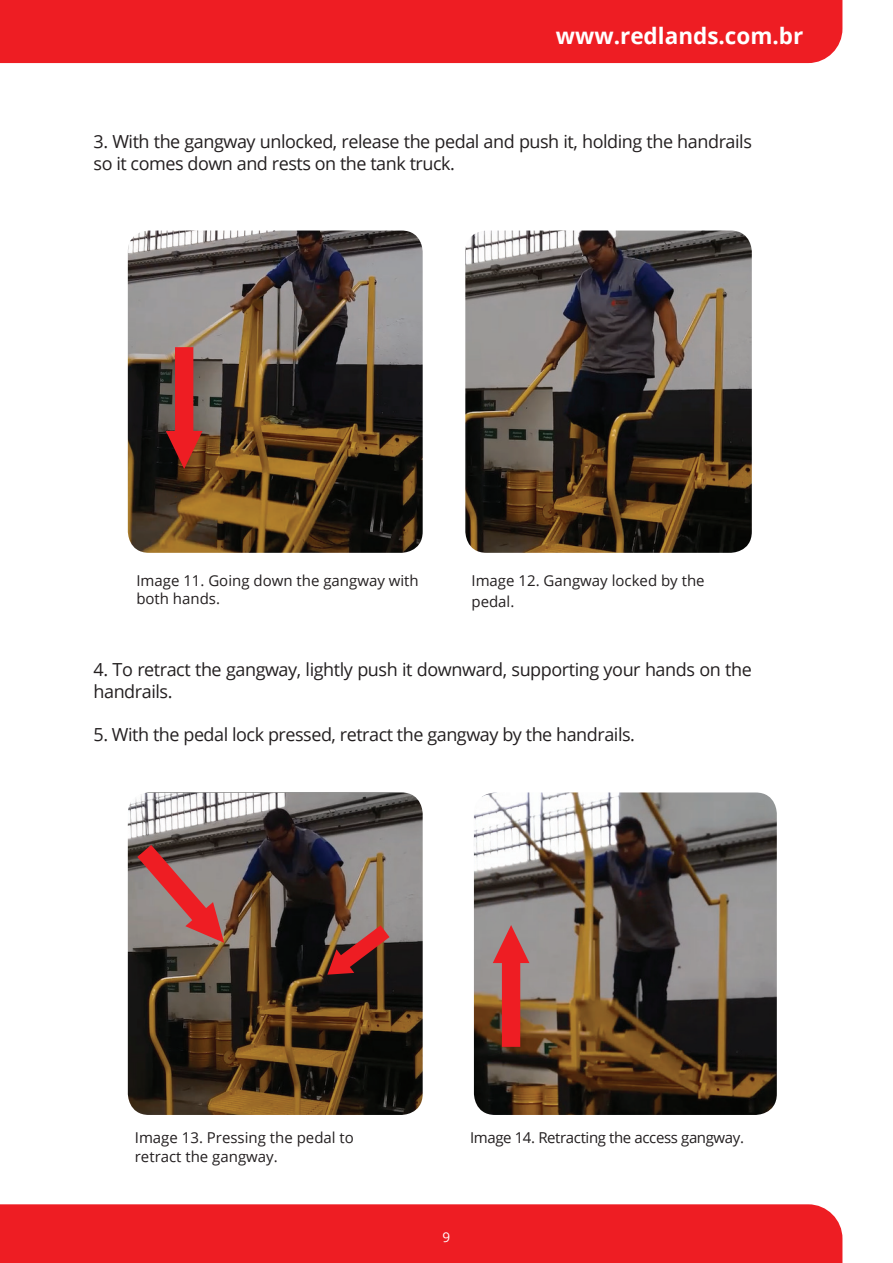
<style>
.page{position:relative;width:893px;height:1263px;background:#fff}
.page>*{position:absolute;margin:0;border:0;box-sizing:border-box;transform-origin:0 0}
.t1{font:700 22.5px "Open Sans";color:#fff}
.t2{font:18px/21.6px "Open Sans";letter-spacing:-.025em;color:#231f20}
.t3{font:15px/18.6px "Open Sans";color:#231f20}
.t4{font:15px "Open Sans";letter-spacing:-.025em;color:#231f20}
.t5{font:13.5px "Open Sans";color:#fff}
</style>
<div class="page">
<div style="left:0;top:0;width:842px;height:63px;background:#ee1d23"></div>
<div style="left:0;top:1204px;width:842px;height:59px;background:#ee1d23"></div>
<img style="left:465px;top:231px;width:287px;height:322px">
<img style="left:128px;top:231px;width:295px;height:322px">
<img style="left:128px;top:792px;width:295px;height:323px">
<img style="left:474px;top:792px;width:303px;height:323px">
<svg style="left:166px;top:347px;width:37px;height:122px;background:#a43733"></svg>
<svg style="left:137px;top:845px;width:87px;height:98px;background:#a06665"></svg>
<svg style="left:327px;top:925px;width:62px;height:50px;background:#8f4038"></svg>
<svg style="left:493px;top:925px;width:36px;height:122px;background:#bb4a44"></svg>
<p class="t1" style="left:556px;top:20px;width:249px">www.redlands.com.br</p>
<p class="t2" style="left:94px;top:131px;width:660px">3. With the gangway unlocked, release the pedal and push it, holding the handrails so it comes down and rests on the tank truck.</p>
<p class="t3" style="left:136px;top:570px;width:284px">Image 11. Going down the gangway with both hands.</p>
<p class="t3" style="left:471px;top:569px;width:235px;line-height:21.6px">Image 12. Gangway locked by the pedal.</p>
<p class="t2" style="left:94px;top:658px;width:660px">4. To retract the gangway, lightly push it downward, supporting your hands on the handrails.</p>
<p class="t2" style="left:94px;top:723px;width:543px">5. With the pedal lock pressed, retract the gangway by the handrails.</p>
<p class="t3" style="left:135px;top:1128px;width:221px">Image 13. Pressing the pedal to retract the gangway.</p>
<p class="t4" style="left:470px;top:1128px;width:276px">Image 14. Retracting the access gangway.</p>
<p class="t5" style="left:443px;top:1227px;width:9px">9</p>
</div>
